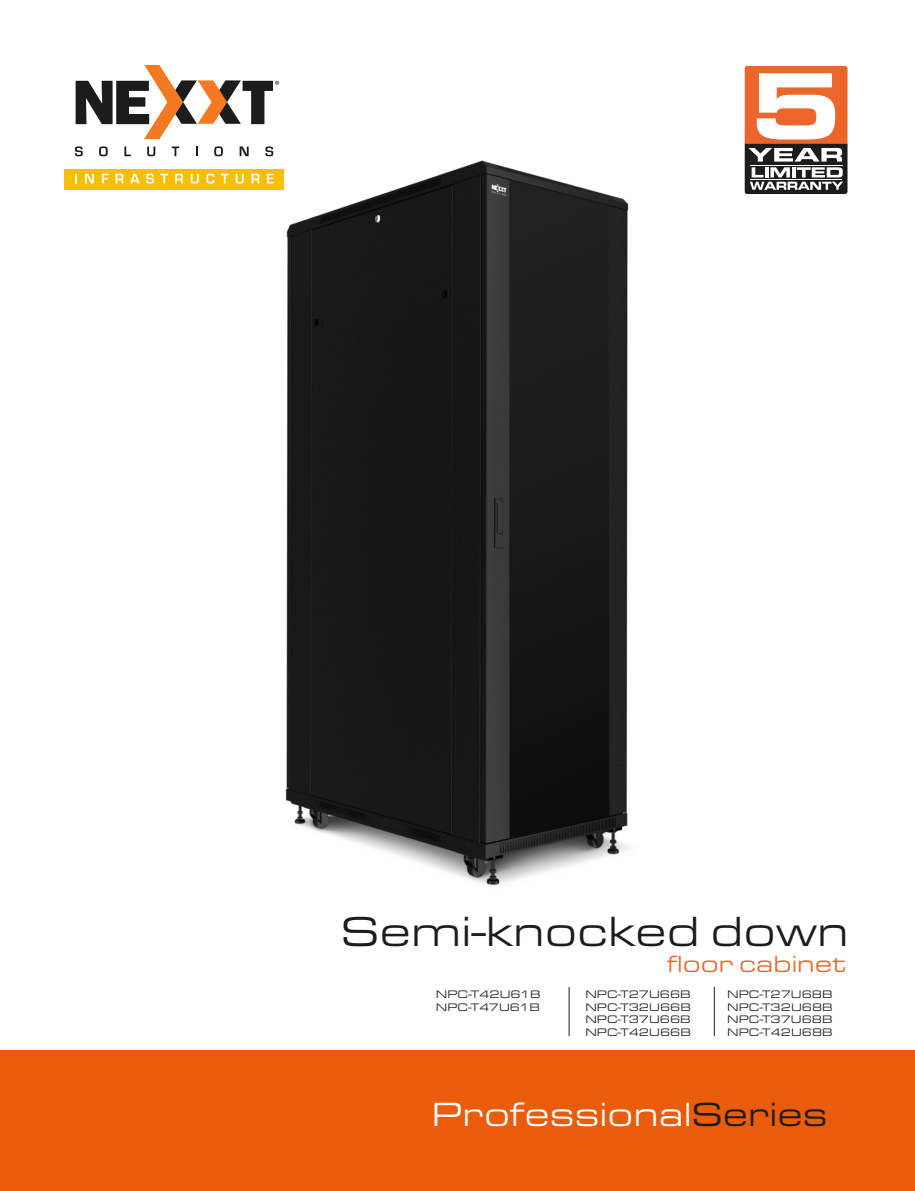
<style>
.page{position:relative;width:915px;height:1191px;background:#fff}
.page>*{position:absolute;margin:0;border:0;box-sizing:border-box;transform-origin:0 0}
.t1{font:43.35px "Eurostile T Regu Exte";color:#1c1c1b}
.t2{font:34.65px "Eurostile T Regu Exte";color:#fff}
.t3{font:24px "Eurostile T Regu Exte";color:#ec662c}
.t4{font:11.25px/12.8px "Eurostile T Regu Exte";color:#1c1c1b;text-align:justify}
.s1{color:#1c1c1b}
</style>
<div class="page">
<div style="left:0;top:1050px;width:914px;height:141px;background:#ea5b0a"></div>
<svg style="left:744px;top:65px;width:103px;height:130px"></svg>
<div style="left:64px;top:169px;width:220px;height:20px;background:#f8be00"></div>
<svg style="left:76px;top:65px;width:203px;height:74px"></svg>
<svg style="left:75px;top:146px;width:8px;height:10px"></svg>
<svg style="left:99px;top:146px;width:9px;height:10px"></svg>
<svg style="left:124px;top:146px;width:7px;height:10px"></svg>
<svg style="left:147px;top:146px;width:8px;height:10px"></svg>
<svg style="left:172px;top:146px;width:7px;height:10px"></svg>
<svg style="left:75px;top:174px;width:2px;height:9px"></svg>
<svg style="left:85px;top:174px;width:9px;height:9px"></svg>
<svg style="left:102px;top:174px;width:6px;height:9px"></svg>
<svg style="left:115px;top:174px;width:8px;height:9px"></svg>
<svg style="left:130px;top:174px;width:9px;height:9px"></svg>
<svg style="left:146px;top:174px;width:8px;height:9px"></svg>
<svg style="left:160px;top:174px;width:8px;height:9px"></svg>
<svg style="left:175px;top:174px;width:8px;height:9px"></svg>
<img style="left:191px;top:110px;width:438px;height:776px">
<hr style="left:713px;top:987px;width:1px;height:49px;background:#1c1c1b">
<hr style="left:568px;top:987px;width:1px;height:49px;background:#1c1c1b">
<h1 class="t1" style="left:340px;top:908px;width:509px">Semi-knocked down</h1>
<h3 class="t3" style="left:666px;top:950px;width:180px">floor cabinet</h3>
<p class="t4" style="left:727px;top:987px;width:107px">NPC-T27U68B NPC-T32U68B NPC-T37U68B NPC-T42U68B</p>
<p class="t4" style="left:435px;top:987px;width:106px">NPC-T42U61B<br>NPC-T47U61B</p>
<p class="t4" style="left:585px;top:987px;width:107px">NPC-T27U66B NPC-T32U66B NPC-T37U66B NPC-T42U66B</p>
<h2 class="t2" style="left:431px;top:1096px;width:397px">Professional<span class="s1">Series</span></h2>
</div>
